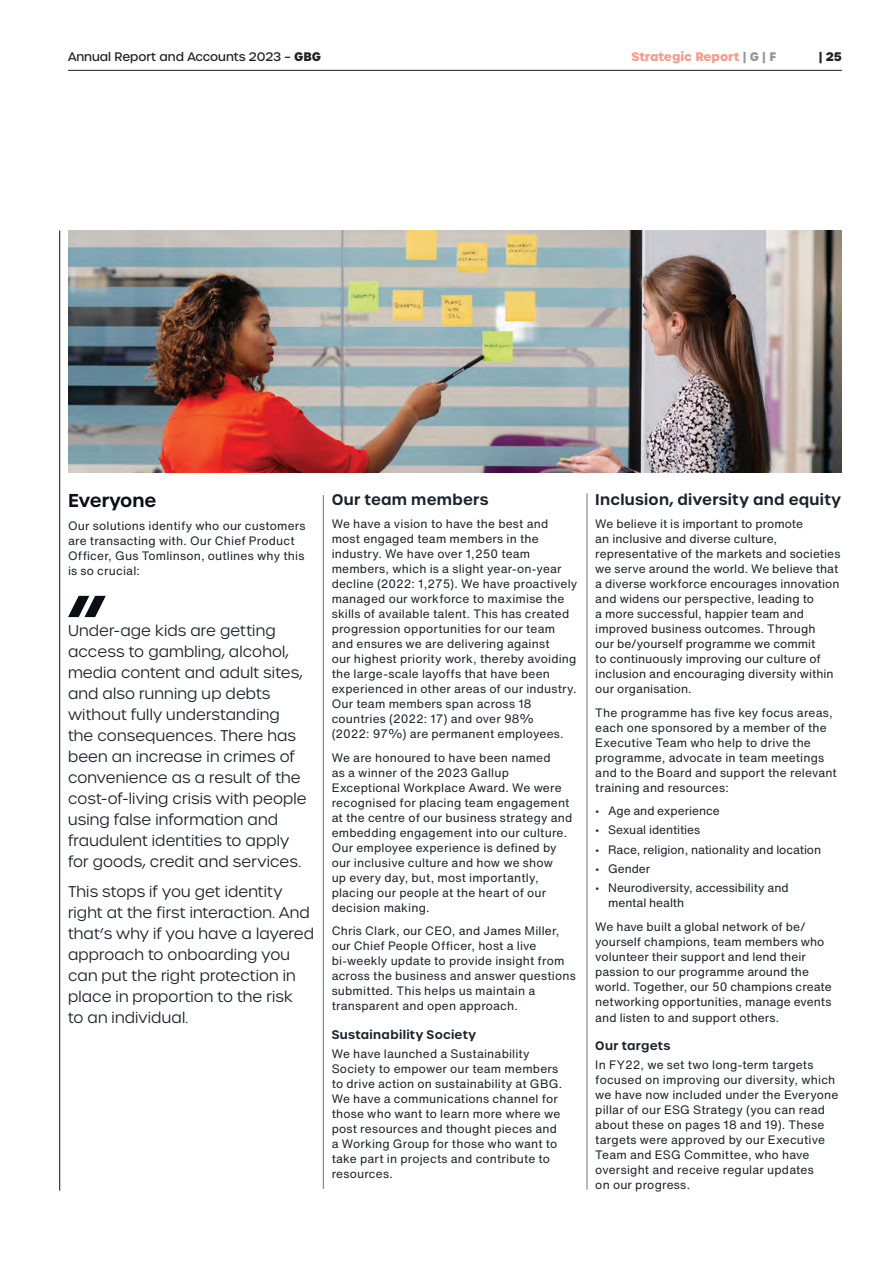
<style>
.page{position:relative;width:893px;height:1263px;background:#fff}
.page>*{position:absolute;margin:0;border:0;box-sizing:border-box;transform-origin:0 0}
.Header_extra_small{font:600 18px "Urbane";color:#0a0e16}
.Quote_style_small{font:300 15px/21px "Urbane";letter-spacing:.01em;color:#1b222a}
.Body{font:600 15px "Urbane";letter-spacing:.015em;color:#1b222a}
.Body-2{font:12px/15px "Helvetica Now Text";letter-spacing:.015em;color:#1b222a}
.Body-3{font:12px/15px "Helvetica Now Text";letter-spacing:-.005em;color:#1b222a}
.Body_header_2{font:600 12px "Urbane";letter-spacing:.025em;color:#1b222a}
.t1{font:500 12px "Urbane";color:#231f20}
.t2{font:700 12px "Urbane";color:#f69c8a}
.t3{font:700 12px "Urbane";color:#231f20}
.s1{font-weight:700}
.s2{color:#939598}
</style>
<div class="page">
<hr style="left:59px;top:230px;width:1px;height:961px;background:#0a0e16">
<svg style="left:68px;top:596px;width:38px;height:21px"></svg>
<hr style="left:587px;top:493px;width:1px;height:697px;background:#74747b">
<hr style="left:323px;top:495px;width:1px;height:694px;background:#74747b">
<img style="left:68px;top:231px;width:774px;height:241px">
<hr style="left:68px;top:70px;width:774px;height:1px;background:#231f20">
<p class="t1" style="left:68px;top:49px;width:255px">Annual Report and Accounts 2023 – <span class="s1">GBG</span></p>
<p class="t2" style="left:632px;top:48px;width:146px">Strategic Report <span class="s2">| G | F</span></p>
<p class="t3" style="left:819px;top:48px;width:25px">| 25</p>
<p class="Header_extra_small" style="left:68px;top:488px;width:90px">Everyone</p>
<p class="Body-2" style="left:68px;top:518px;width:239px">Our solutions identify who our customers are transacting with. Our Chief Product Officer, Gus Tomlinson, outlines why this is so crucial:</p>
<p class="Quote_style_small" style="left:68px;top:620px;width:240px">Under-age kids are getting access to gambling, alcohol, media content and adult sites, and also running up debts without fully understanding the consequences. There has been an increase in crimes of convenience as a result of the cost-of-living crisis with people using false information and fraudulent identities to apply for goods, credit and services.</p>
<p class="Quote_style_small" style="left:68px;top:881px;width:248px">This stops if you get identity right at the first interaction. And that’s why if you have a layered approach to onboarding you can put the right protection in place in proportion to the risk<br>to an individual.</p>
<p class="Body" style="left:332px;top:489px;width:158px">Our team members</p>
<p class="Body-2" style="left:332px;top:516px;width:247px">We have a vision to have the best and most engaged team members in the industry. We have over 1,250 team members, which is a slight year-on-year decline (2022: 1,275). We have proactively managed our workforce to maximise the skills of available talent. This has created progression opportunities for our team and ensures we are delivering against<br>our highest priority work, thereby avoiding the large-scale layoffs that have been experienced in other areas of our industry.<br>Our team members span across 18 countries (2022: 17) and over 98%<br>(2022: 97%) are permanent employees.</p>
<p class="Body-2" style="left:332px;top:750px;width:242px">We are honoured to have been named<br>as a winner of the 2023 Gallup Exceptional Workplace Award. We were recognised for placing team engagement at the centre of our business strategy and embedding engagement into our culture.<br>Our employee experience is defined by our inclusive culture and how we show<br>up every day, but, most importantly, placing our people at the heart of our decision making.</p>
<p class="Body-2" style="left:332px;top:923px;width:246px">Chris Clark, our CEO, and James Miller, our Chief People Officer, host a live bi-weekly update to provide insight from across the business and answer questions submitted. This helps us maintain a transparent and open approach.</p>
<p class="Body_header_2" style="left:332px;top:1026px;width:146px">Sustainability Society</p>
<p class="Body-2" style="left:332px;top:1046px;width:232px">We have launched a Sustainability Society to empower our team members to drive action on sustainability at GBG.<br>We have a communications channel for those who want to learn more where we post resources and thought pieces and a Working Group for those who want to take part in projects and contribute to resources.</p>
<p class="Body" style="left:595px;top:489px;width:247px">Inclusion, diversity and equity</p>
<p class="Body-2" style="left:595px;top:516px;width:247px">We believe it is important to promote<br>an inclusive and diverse culture, representative of the markets and societies we serve around the world. We believe that a diverse workforce encourages innovation and widens our perspective, leading to<br>a more successful, happier team and improved business outcomes. Through<br>our be/yourself programme we commit<br>to continuously improving our culture of inclusion and encouraging diversity within our organisation.</p>
<p class="Body-2" style="left:595px;top:705px;width:243px">The programme has five key focus areas, each one sponsored by a member of the Executive Team who help to drive the programme, advocate in team meetings and to the Board and support the relevant training and resources:</p>
<p class="Body-3" style="left:595px;top:803px;width:126px">• Age and experience</p>
<p class="Body-3" style="left:595px;top:822px;width:106px">• Sexual identities</p>
<p class="Body-3" style="left:595px;top:842px;width:227px">• Race, religion, nationality and location</p>
<p class="Body-2" style="left:595px;top:861px;width:56px">• Gender</p>
<p class="Body-3" style="left:608px;top:880px;width:182px;text-indent:-13px">• Neurodiversity, accessibility and mental health</p>
<p class="Body-2" style="left:595px;top:918px;width:238px">We have built a global network of be/ yourself champions, team members who volunteer their support and lend their passion to our programme around the world. Together, our 50 champions create networking opportunities, manage events and listen to and support others.</p>
<p class="Body_header_2" style="left:595px;top:1037px;width:77px">Our targets</p>
<p class="Body-2" style="left:595px;top:1057px;width:245px">In FY22, we set two long-term targets focused on improving our diversity, which we have now included under the Everyone pillar of our ESG Strategy (you can read about these on pages 18 and 19). These targets were approved by our Executive Team and ESG Committee, who have oversight and receive regular updates<br>on our progress.</p>
</div>
